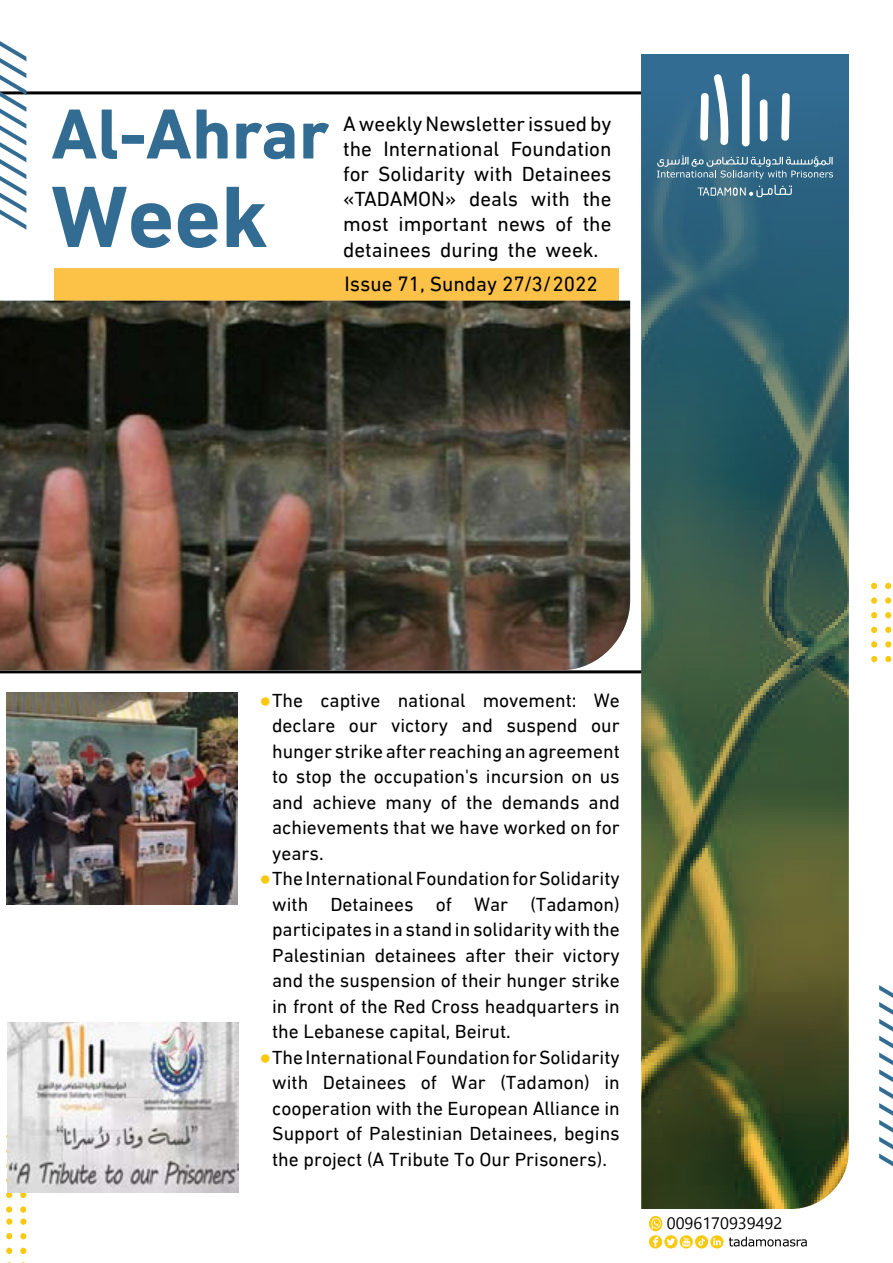
<style>
.page{position:relative;width:893px;height:1263px;background:#fff}
.page>*{position:absolute;margin:0;border:0;box-sizing:border-box;transform-origin:0 0}
.t1{font:700 88.5px "DIN Next LTW23";color:#326c92}
.t2{font:700 72px "DIN Next LTW23";color:#326c92}
.t3{font:21px/25.2px "DIN Next LTW23";color:#000;text-align:right}
.t4{font:19.5px/25.5px "DIN Next LTW23";color:#000}
.s1{font-family:"Arial";color:#fac90f}
</style>
<div class="page">
<svg style="left:0;top:91px;width:641px;height:582px"></svg>
<div style="left:54px;top:268px;width:565px;height:33px;background:#fcc247"></div>
<svg style="left:0;top:41px;width:26px;height:189px"></svg>
<svg style="left:885px;top:583px;width:6px;height:6px"></svg>
<div style="left:885px;top:597px;width:6px;height:7px;background:#fac90f;border-radius:50%"></div>
<svg style="left:885px;top:612px;width:6px;height:6px"></svg>
<svg style="left:885px;top:627px;width:6px;height:6px"></svg>
<div style="left:885px;top:641px;width:6px;height:7px;background:#fac90f;border-radius:50%"></div>
<svg style="left:885px;top:656px;width:6px;height:6px"></svg>
<svg style="left:871px;top:583px;width:6px;height:6px"></svg>
<div style="left:871px;top:597px;width:6px;height:7px;background:#fac90f;border-radius:50%"></div>
<svg style="left:871px;top:612px;width:6px;height:6px"></svg>
<svg style="left:871px;top:627px;width:6px;height:6px"></svg>
<div style="left:871px;top:641px;width:6px;height:7px;background:#fac90f;border-radius:50%"></div>
<svg style="left:871px;top:656px;width:6px;height:6px"></svg>
<svg style="left:879px;top:985px;width:14px;height:181px"></svg>
<img style="left:641px;top:54px;width:208px;height:1155px">
<svg style="left:742px;top:74px;width:7px;height:72px"></svg>
<svg style="left:760px;top:99px;width:7px;height:42px"></svg>
<svg style="left:781px;top:93px;width:9px;height:48px"></svg>
<svg style="left:700px;top:74px;width:29px;height:71px"></svg>
<svg style="left:698px;top:185px;width:94px;height:12px"></svg>
<svg style="left:657px;top:155px;width:176px;height:24px"></svg>
<svg style="left:649px;top:1235px;width:158px;height:13px"></svg>
<div style="left:6px;top:1218px;width:6px;height:7px;background:#fac90f;border-radius:50%"></div>
<svg style="left:6px;top:1233px;width:6px;height:6px"></svg>
<svg style="left:6px;top:1248px;width:6px;height:6px"></svg>
<div style="left:20px;top:1218px;width:6px;height:7px;background:#fac90f;border-radius:50%"></div>
<svg style="left:20px;top:1233px;width:6px;height:6px"></svg>
<svg style="left:20px;top:1248px;width:6px;height:6px"></svg>
<div style="left:6px;top:1162px;width:6px;height:7px;background:#e3e3e3;border-radius:50%"></div>
<svg style="left:6px;top:1192px;width:6px;height:6px"></svg>
<div style="left:6px;top:1206px;width:6px;height:7px;background:#fac90f;border-radius:50%"></div>
<svg style="left:20px;top:1192px;width:6px;height:6px"></svg>
<div style="left:20px;top:1206px;width:6px;height:7px;background:#fac90f;border-radius:50%"></div>
<img style="left:0;top:301px;width:630px;height:369px">
<img style="left:7px;top:692px;width:230px;height:212px">
<img style="left:8px;top:1022px;width:230px;height:170px">
<div style="left:649px;top:1216px;width:13px;height:15px;background:#fac90f;border-radius:50%"></div>
<svg style="left:651px;top:1218px;width:10px;height:11px"></svg>
<h2 class="t2" style="left:51px;top:92px;width:280px">Al-Ahrar</h2>
<h1 class="t1" style="left:51px;top:165px;width:218px">Week</h1>
<p class="t3" style="left:343px;top:111px;width:270px">AweeklyNewsletterissuedby<br>Foundation</p>
<p class="t3" style="left:343px;top:136px;width:30px">the</p>
<p class="t3" style="left:343px;top:161px;width:270px">for Solidarity with Detainees</p>
<p class="t3" style="left:583px;top:186px;width:30px">the</p>
<p class="t3" style="left:383px;top:136px;width:117px">International</p>
<p class="t3" style="left:343px;top:186px;width:115px">«TADAMON»</p>
<p class="t3" style="left:469px;top:186px;width:51px">deals</p>
<p class="t3" style="left:531px;top:186px;width:40px">with</p>
<p class="t3" style="left:398px;top:212px;width:91px">important</p>
<p class="t3" style="left:555px;top:212px;width:19px">of</p>
<p class="t3" style="left:583px;top:212px;width:30px">the</p>
<p class="t3" style="left:343px;top:212px;width:257px;text-align:left">most<br>detainees during the week.</p>
<p class="t3" style="left:344px;top:271px;width:255px">Issue 71, Sunday 27/3/2022</p>
<p class="t3" style="left:498px;top:212px;width:49px">news</p>
<p class="t4" style="left:259px;top:687px;width:45px"><span class="s1">●</span>The</p>
<p class="t4" style="left:320px;top:687px;width:62px">captive</p>
<p class="t4" style="left:398px;top:687px;width:69px">national</p>
<p class="t4" style="left:483px;top:687px;width:95px">movement:</p>
<p class="t4" style="left:594px;top:687px;width:28px">We</p>
<p class="t4" style="left:272px;top:713px;width:65px">declare</p>
<p class="t4" style="left:272px;top:738px;width:349px">hungerstrikeafterreachinganagreement</p>
<p class="t4" style="left:272px;top:764px;width:349px">to stop the occupation s' incursion on us</p>
<p class="t4" style="left:589px;top:789px;width:33px">and</p>
<p class="t4" style="left:391px;top:713px;width:58px">victory</p>
<p class="t4" style="left:462px;top:713px;width:33px">and</p>
<p class="t4" style="left:506px;top:713px;width:73px">suspend</p>
<p class="t4" style="left:349px;top:713px;width:30px">our</p>
<p class="t4" style="left:591px;top:713px;width:30px">our</p>
<p class="t4" style="left:272px;top:789px;width:349px">and<br>achievements that we have worked on for years.</p>
<p class="t4" style="left:259px;top:866px;width:362px;text-align:right"><span class="s1">●</span>TheInternationalFoundationforSolidarity (Tadamon(</p>
<p class="t4" style="left:312px;top:789px;width:66px">achieve</p>
<p class="t4" style="left:441px;top:789px;width:18px">of</p>
<p class="t4" style="left:466px;top:789px;width:28px">the</p>
<p class="t4" style="left:502px;top:789px;width:79px">demands</p>
<p class="t4" style="left:385px;top:789px;width:48px">many</p>
<p class="t4" style="left:272px;top:891px;width:38px">with</p>
<p class="t4" style="left:272px;top:917px;width:349px">participatesinastandinsolidaritywiththe</p>
<p class="t4" style="left:563px;top:942px;width:58px">victory</p>
<p class="t4" style="left:330px;top:891px;width:85px">Detainees</p>
<p class="t4" style="left:436px;top:891px;width:18px">of</p>
<p class="t4" style="left:474px;top:891px;width:36px">War</p>
<p class="t4" style="left:272px;top:942px;width:349px">Palestinian<br>and the suspension of their hunger strike in front of the Red Cross headquarters in the Lebanese capital, Beirut.</p>
<p class="t4" style="left:259px;top:1044px;width:362px;text-align:right"><span class="s1">●</span>TheInternationalFoundationforSolidarity in</p>
<p class="t4" style="left:375px;top:942px;width:83px">detainees</p>
<p class="t4" style="left:465px;top:942px;width:42px">after</p>
<p class="t4" style="left:515px;top:942px;width:41px">their</p>
<p class="t4" style="left:500px;top:1070px;width:91px">(Tadamon)</p>
<p class="t4" style="left:272px;top:1070px;width:349px">with<br>cooperation with the European Alliance in<br>Support of Palestinian Detainees, begins the project A( Tribute To Our Prisoners .(</p>
<p class="t4" style="left:323px;top:1070px;width:85px">Detainees</p>
<p class="t4" style="left:421px;top:1070px;width:18px">of</p>
<p class="t4" style="left:452px;top:1070px;width:36px">War</p>
</div>
